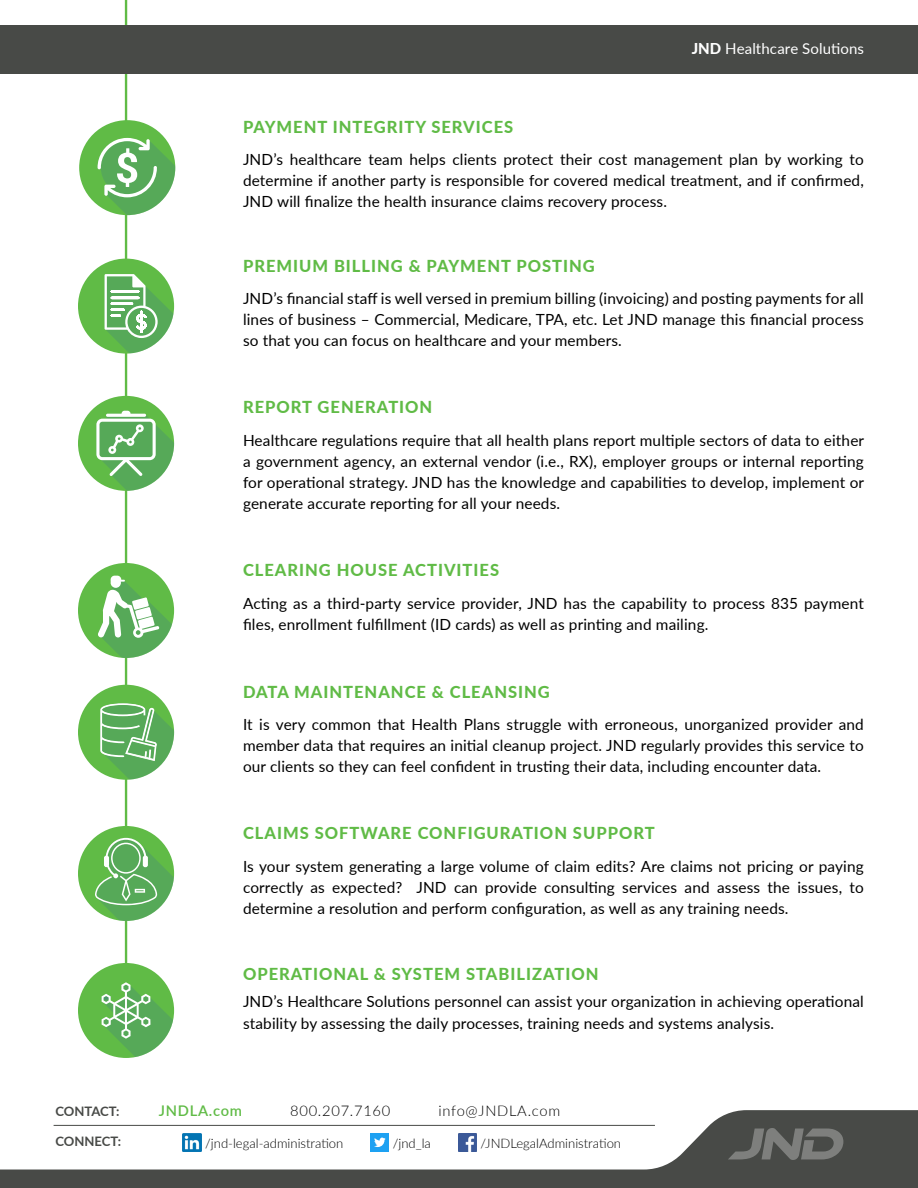
<style>
.page{position:relative;width:918px;height:1188px;background:#fff}
.page>*{position:absolute;margin:0;border:0;box-sizing:border-box;transform-origin:0 0}
.t1{font:800 16.5px "Lato";letter-spacing:.06em;color:#60bb46}
.t2{font:15.3px/21px "Lato";letter-spacing:.01em;color:#000;text-align:justify}
.t3{font:15px "Lato";letter-spacing:.005em;color:#fff}
.t4{font:300 14.7px "Lato";letter-spacing:.05em;color:#000}
.t5{font:600 14.7px "Lato";letter-spacing:.05em;color:#60bb46}
.t6{font:300 13.05px "Lato";color:#000}
.t7{font:700 13.05px "Lato";color:#484a47}
.s1{font-weight:800}
</style>
<div class="page">
<svg style="left:0;top:1110px;width:918px;height:78px"></svg>
<svg style="left:728px;top:1128px;width:133px;height:32px;background:#60625f"></svg>
<hr style="left:54px;top:1125px;width:601px;height:1px;background:#484a47">
<img style="left:458px;top:1133px;width:19px;height:19px">
<img style="left:183px;top:1133px;width:19px;height:19px">
<div style="left:371px;top:1133px;width:18px;height:19px;background:#1da1f2"></div>
<svg style="left:374px;top:1138px;width:12px;height:9px"></svg>
<hr style="left:125px;top:0;width:2px;height:982px;background:#60bb46">
<div style="left:0;top:26px;width:918px;height:48px;background:#484a47"></div>
<div style="left:79px;top:120px;width:96px;height:95px;background:#60bb46;border-radius:50%"></div>
<svg style="left:98px;top:138px;width:77px;height:77px"></svg>
<div style="left:78px;top:259px;width:96px;height:95px;background:#60bb46;border-radius:50%"></div>
<svg style="left:105px;top:274px;width:69px;height:80px"></svg>
<div style="left:78px;top:396px;width:96px;height:95px;background:#60bb46;border-radius:50%"></div>
<svg style="left:96px;top:411px;width:78px;height:80px"></svg>
<div style="left:78px;top:563px;width:96px;height:95px;background:#60bb46;border-radius:50%"></div>
<svg style="left:98px;top:576px;width:76px;height:82px"></svg>
<div style="left:78px;top:685px;width:96px;height:95px;background:#60bb46;border-radius:50%"></div>
<svg style="left:100px;top:703px;width:74px;height:77px"></svg>
<div style="left:78px;top:826px;width:96px;height:95px;background:#60bb46;border-radius:50%"></div>
<svg style="left:95px;top:838px;width:79px;height:83px"></svg>
<div style="left:78px;top:963px;width:96px;height:95px;background:#60bb46;border-radius:50%"></div>
<svg style="left:102px;top:982px;width:72px;height:76px"></svg>
<p class="t1" style="left:243px;top:115px;width:272px">PAYMENT INTEGRITY SERVICES</p>
<p class="t3" style="left:692px;top:38px;width:174px"><span class="s1">JND</span> Healthcare Solutions</p>
<p class="t2" style="left:243px;top:148px;width:622px">JND’s healthcare team helps clients protect their cost management plan by working to determine if another party is responsible for covered medical treatment, and if confirmed, JND will finalize the health insurance claims recovery process.</p>
<p class="t1" style="left:243px;top:254px;width:353px">PREMIUM BILLING &amp; PAYMENT POSTING</p>
<p class="t2" style="left:243px;top:287px;width:622px">JND’s financial staff is well versed in premium billing (invoicing) and posting payments for all lines of business – Commercial, Medicare, TPA, etc. Let JND manage this financial process so that you can focus on healthcare and your members.</p>
<p class="t1" style="left:243px;top:395px;width:191px">REPORT GENERATION</p>
<p class="t2" style="left:243px;top:429px;width:623px">Healthcare regulations require that all health plans report multiple sectors of data to either a government agency, an external vendor (i.e., RX), employer groups or internal reporting for operational strategy. JND has the knowledge and capabilities to develop, implement or generate accurate reporting for all your needs.</p>
<p class="t1" style="left:243px;top:558px;width:258px">CLEARING HOUSE ACTIVITIES</p>
<p class="t2" style="left:243px;top:592px;width:622px">Acting as a third-party service provider, JND has the capability to process 835 payment files, enrollment fulfillment (ID cards) as well as printing and mailing.</p>
<p class="t1" style="left:243px;top:680px;width:308px">DATA MAINTENANCE &amp; CLEANSING</p>
<p class="t2" style="left:243px;top:713px;width:622px">It is very common that Health Plans struggle with erroneous, unorganized provider and member data that requires an initial cleanup project. JND regularly provides this service to our clients so they can feel confident in trusting their data, including encounter data.</p>
<p class="t1" style="left:243px;top:821px;width:413px">CLAIMS SOFTWARE CONFIGURATION SUPPORT</p>
<p class="t2" style="left:243px;top:855px;width:622px">Is your system generating a large volume of claim edits? Are claims not pricing or paying correctly as expected? JND can provide consulting services and assess the issues, to determine a resolution and perform configuration, as well as any training needs.</p>
<p class="t1" style="left:243px;top:962px;width:357px">OPERATIONAL &amp; SYSTEM STABILIZATION</p>
<p class="t2" style="left:243px;top:991px;width:622px">JND’s Healthcare Solutions personnel can assist your organization in achieving operational stability by assessing the daily processes, training needs and systems analysis.</p>
<p class="t7" style="left:56px;top:1102px;width:65px">CONTACT:</p>
<p class="t5" style="left:159px;top:1100px;width:85px">JNDLA.com</p>
<p class="t4" style="left:290px;top:1101px;width:102px">800.207.7160</p>
<p class="t4" style="left:439px;top:1101px;width:123px">info@JNDLA.com</p>
<p class="t6" style="left:205px;top:1134px;width:140px">/jnd-legal-administration</p>
<p class="t6" style="left:393px;top:1134px;width:40px">/jnd_la</p>
<p class="t6" style="left:480px;top:1134px;width:142px">/JNDLegalAdministration</p>
<p class="t7" style="left:56px;top:1132px;width:67px">CONNECT:</p>
</div>
